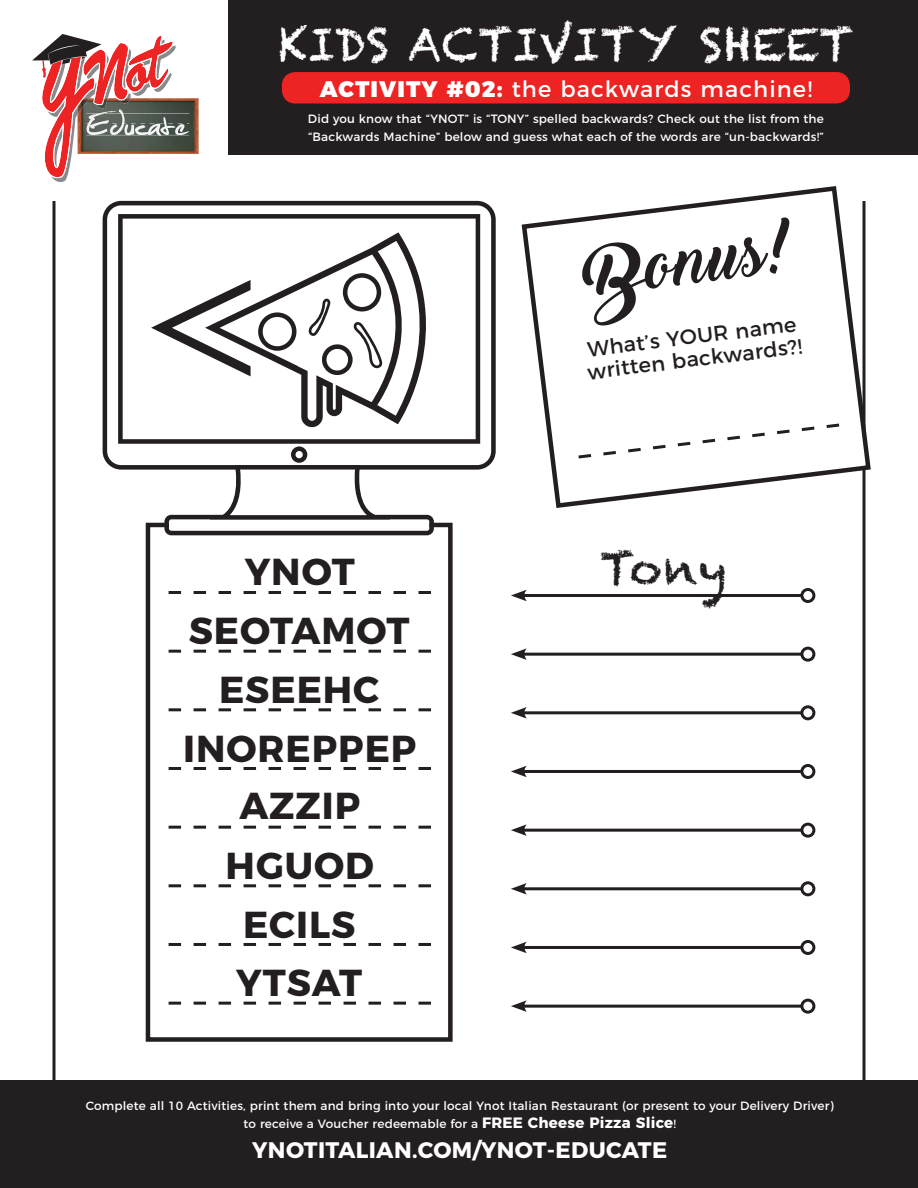
<style>
.page{position:relative;width:918px;height:1188px;background:#fff}
.page>*{position:absolute;margin:0;border:0;box-sizing:border-box;transform-origin:0 0}
.t1{font:67.5px "Backto Black Demo";color:#231f20}
.t2{font:45px "Chalkduster";color:#fff}
.t3{font:45px "Chalkduster";color:#231f20}
.t4{font:700 37.5px "Montserrat";letter-spacing:.025em;color:#231f20}
.t5{font:22.5px "Montserrat";letter-spacing:.05em;color:#fff}
.t6{font:700 22.5px "Montserrat";letter-spacing:.015em;color:#fff}
.t7{font:21px "Montserrat";color:#231f20}
.t8{font:12px "Montserrat";letter-spacing:.015em;color:#fff}
.s1{font-weight:900}
.s2{font-weight:700;font-size:15px}
</style>
<div class="page">
<div style="left:229px;top:0;width:689px;height:154px;background:#231f20"></div>
<img style="left:189px;top:98px;width:10px;height:56px">
<svg style="left:32px;top:34px;width:157px;height:148px"></svg>
<div style="left:0;top:1080px;width:918px;height:108px;background:#231f20"></div>
<div style="left:282px;top:72px;width:568px;height:31px;background:#ee2323;border-radius:13px"></div>
<div style="left:146px;top:523px;width:307px;height:519px;border:4px solid #231f20"></div>
<svg style="left:103px;top:201px;width:393px;height:334px"></svg>
<svg style="left:169px;top:591px;width:262px;height:3px"></svg>
<svg style="left:169px;top:650px;width:262px;height:3px"></svg>
<svg style="left:169px;top:708px;width:262px;height:3px"></svg>
<svg style="left:169px;top:767px;width:262px;height:3px"></svg>
<svg style="left:169px;top:826px;width:262px;height:3px"></svg>
<svg style="left:169px;top:884px;width:262px;height:3px"></svg>
<svg style="left:169px;top:943px;width:262px;height:3px"></svg>
<svg style="left:169px;top:1002px;width:262px;height:3px"></svg>
<hr style="left:521px;top:594px;width:281px;height:3px;background:#231f20">
<svg style="left:511px;top:590px;width:16px;height:11px"></svg>
<div style="left:800px;top:588px;width:15px;height:15px;border:3px solid #231f20;border-radius:50%"></div>
<hr style="left:521px;top:653px;width:281px;height:3px;background:#231f20">
<svg style="left:511px;top:648px;width:16px;height:12px"></svg>
<div style="left:800px;top:647px;width:15px;height:15px;border:3px solid #231f20;border-radius:50%"></div>
<hr style="left:521px;top:711px;width:281px;height:3px;background:#231f20">
<svg style="left:511px;top:707px;width:16px;height:12px"></svg>
<div style="left:800px;top:705px;width:15px;height:15px;border:3px solid #231f20;border-radius:50%"></div>
<hr style="left:521px;top:770px;width:281px;height:3px;background:#231f20">
<svg style="left:511px;top:766px;width:16px;height:11px"></svg>
<div style="left:800px;top:764px;width:15px;height:15px;border:3px solid #231f20;border-radius:50%"></div>
<hr style="left:521px;top:829px;width:281px;height:3px;background:#231f20">
<svg style="left:511px;top:824px;width:16px;height:12px"></svg>
<div style="left:800px;top:823px;width:15px;height:15px;border:3px solid #231f20;border-radius:50%"></div>
<hr style="left:521px;top:887px;width:281px;height:3px;background:#231f20">
<svg style="left:511px;top:883px;width:16px;height:12px"></svg>
<div style="left:800px;top:881px;width:15px;height:15px;border:3px solid #231f20;border-radius:50%"></div>
<hr style="left:521px;top:946px;width:281px;height:3px;background:#231f20">
<svg style="left:511px;top:942px;width:16px;height:11px"></svg>
<div style="left:800px;top:940px;width:15px;height:15px;border:3px solid #231f20;border-radius:50%"></div>
<hr style="left:521px;top:1005px;width:281px;height:3px;background:#231f20">
<svg style="left:511px;top:1000px;width:16px;height:12px"></svg>
<div style="left:800px;top:999px;width:15px;height:15px;border:3px solid #231f20;border-radius:50%"></div>
<svg style="left:521px;top:186px;width:350px;height:325px"></svg>
<svg style="left:575px;top:422px;width:267px;height:38px"></svg>
<p class="t2" style="left:279px;top:18px;width:577px">KIDS ACTIVITY SHEET</p>
<p class="t5" style="left:320px;top:71px;width:494px"><span class="s1">ACTIVITY #02:</span> the backwards machine!</p>
<p class="t8" style="left:308px;top:109px;width:517px">Did you know that “YNOT” is “TONY” spelled backwards? Check out the list from the</p>
<p class="t8" style="left:308px;top:127px;width:517px">“Backwards Machine” below and guess what each of the words are “un-backwards!”</p>
<p class="t1" style="left:577px;top:235px;width:214px;rotate:-7deg">Bonus!</p>
<p class="t7" style="left:585px;top:333px;width:212px;rotate:-7deg">What’s YOUR name</p>
<p class="t7" style="left:585px;top:355px;width:218px;rotate:-7deg">written backwards?!</p>
<p class="t4" style="left:245px;top:541px;width:112px">YNOT</p>
<p class="t3" style="left:600px;top:543px;width:127px">Tony</p>
<p class="t4" style="left:189px;top:600px;width:222px">SEOTAMOT</p>
<p class="t4" style="left:219px;top:659px;width:162px">ESEEHC</p>
<p class="t4" style="left:183px;top:718px;width:235px">INOREPPEP</p>
<p class="t4" style="left:239px;top:774px;width:122px">AZZIP</p>
<p class="t4" style="left:226px;top:835px;width:150px">HGUOD</p>
<p class="t4" style="left:243px;top:893px;width:114px">ECILS</p>
<p class="t4" style="left:236px;top:952px;width:127px">YTSAT</p>
<p class="t8" style="left:86px;top:1096px;width:749px">Complete all 10 Activities, print them and bring into your local Ynot Italian Restaurant (or present to your Delivery Driver)</p>
<p class="t8" style="left:244px;top:1114px;width:434px">to receive a Voucher redeemable for a <span class="s2">FREE Cheese Pizza Slice</span>!</p>
<p class="t6" style="left:252px;top:1131px;width:416px">YNOTITALIAN.COM/YNOT-EDUCATE</p>
</div>
